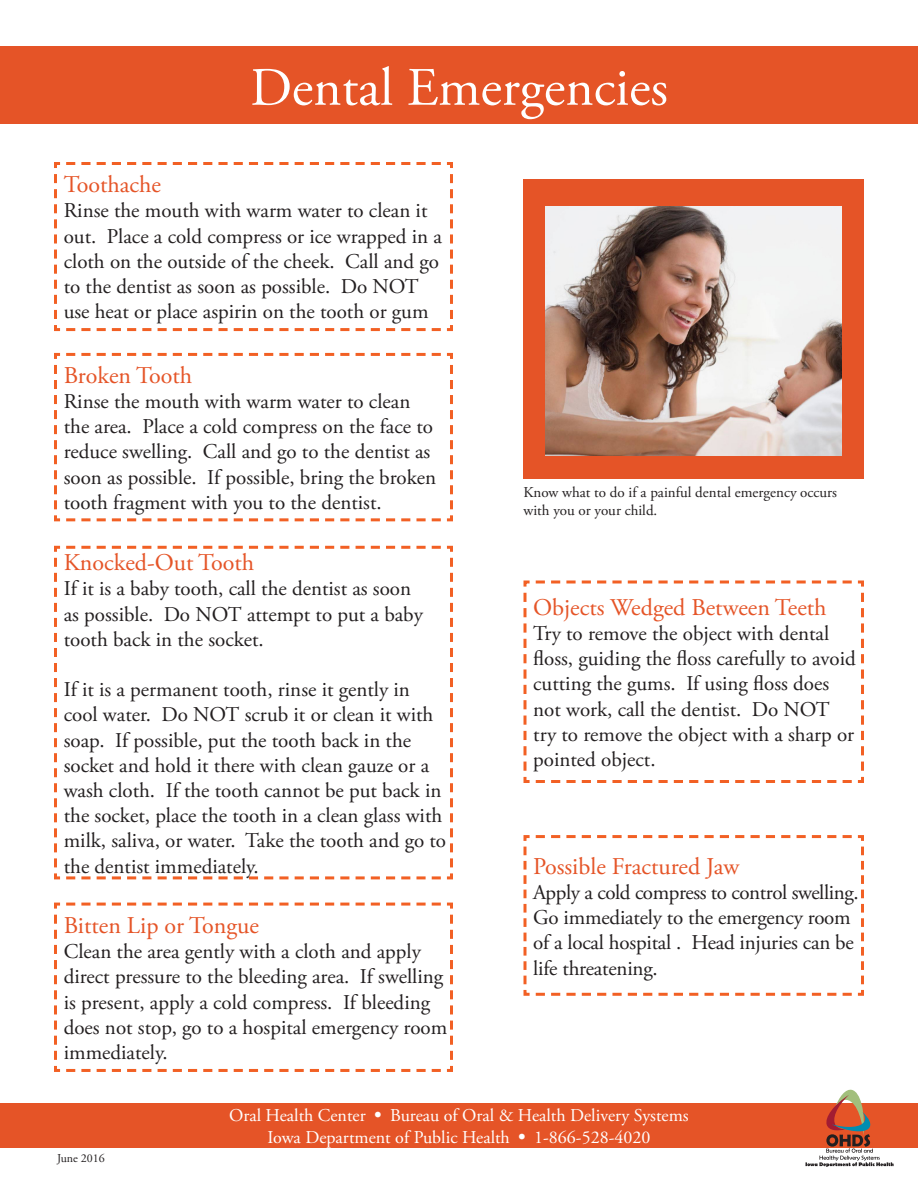
<style>
.page{position:relative;width:918px;height:1188px;background:#fff}
.page>*{position:absolute;margin:0;border:0;box-sizing:border-box;transform-origin:0 0}
.t1{font:54px "Adobe Garamond Pro";color:#fff}
.t2{font:24px "Adobe Garamond Pro";color:#e55427}
.t3{font:21px/25.2px "Adobe Garamond Pro";color:#231f20}
.t4{font:18px "Adobe Garamond Pro";color:#fff}
.t5{font:15px/18px "Adobe Garamond Pro";color:#231f20}
.t6{font:12px "Adobe Garamond Pro";color:#231f20}
.s1{font-family:"Helvetica"}
</style>
<div class="page">
<div style="left:0;top:46px;width:918px;height:78px;background:#e55427"></div>
<svg style="left:54px;top:162px;width:399px;height:170px"></svg>
<svg style="left:54px;top:545px;width:399px;height:335px"></svg>
<svg style="left:54px;top:352px;width:399px;height:170px"></svg>
<svg style="left:54px;top:902px;width:399px;height:170px"></svg>
<svg style="left:523px;top:580px;width:341px;height:203px"></svg>
<svg style="left:523px;top:835px;width:341px;height:161px"></svg>
<div style="left:0;top:1103px;width:918px;height:44px;background:#e55427"></div>
<div style="left:524px;top:179px;width:340px;height:300px;background:#e55427"></div>
<img style="left:546px;top:206px;width:295px;height:249px">
<svg style="left:805px;top:1090px;width:89px;height:77px"></svg>
<p class="t1" style="left:250px;top:55px;width:419px">Dental Emergencies</p>
<p class="t2" style="left:64px;top:170px;width:99px">Toothache</p>
<p class="t3" style="left:64px;top:199px;width:380px">Rinse the mouth with warm water to clean it out. Place a cold compress or ice wrapped in a cloth on the outside of the cheek. Call and go to the dentist as soon as possible. Do NOT use heat or place aspirin on the tooth or gum</p>
<p class="t2" style="left:64px;top:361px;width:130px">Broken Tooth</p>
<p class="t3" style="left:64px;top:390px;width:374px">Rinse the mouth with warm water to clean the area. Place a cold compress on the face to reduce swelling. Call and go to the dentist as soon as possible. If possible, bring the broken tooth fragment with you to the dentist.</p>
<p class="t2" style="left:64px;top:548px;width:192px">Knocked-Out Tooth</p>
<p class="t3" style="left:64px;top:577px;width:361px">If it is a baby tooth, call the dentist as soon as possible. Do NOT attempt to put a baby tooth back in the socket.</p>
<p class="t3" style="left:64px;top:678px;width:384px">If it is a permanent tooth, rinse it gently in cool water. Do NOT scrub it or clean it with soap. If possible, put the tooth back in the socket and hold it there with clean gauze or a wash cloth. If the tooth cannot be put back in the socket, place the tooth in a clean glass with milk, saliva, or water. Take the tooth and go to the dentist immediately.</p>
<p class="t2" style="left:64px;top:911px;width:197px">Bitten Lip or Tongue</p>
<p class="t3" style="left:64px;top:940px;width:385px">Clean the area gently with a cloth and apply direct pressure to the bleeding area. If swelling is present, apply a cold compress. If bleeding does not stop, go to a hospital emergency room immediately.</p>
<p class="t5" style="left:524px;top:484px;width:315px">Know what to do if a painful dental emergency occurs with you or your child.</p>
<p class="t2" style="left:533px;top:593px;width:295px">Objects Wedged Between Teeth</p>
<p class="t3" style="left:533px;top:622px;width:324px">Try to remove the object with dental floss, guiding the floss carefully to avoid cutting the gums. If using floss does not work, call the dentist. Do NOT try to remove the object with a sharp or pointed object.</p>
<p class="t2" style="left:533px;top:852px;width:208px">Possible Fractured Jaw</p>
<p class="t3" style="left:533px;top:880px;width:327px">Apply a cold compress to control swelling.<br>Go immediately to the emergency room of a local hospital . Head injuries can be life threatening.</p>
<p class="t6" style="left:57px;top:1151px;width:49px">June 2016</p>
<p class="t4" style="left:229px;top:1104px;width:461px">Oral Health Center <span class="s1">•</span> Bureau of Oral &amp; Health Delivery Systems</p>
<p class="t4" style="left:267px;top:1126px;width:385px">Iowa Department of Public Health <span class="s1">•</span> 1-866-528-4020</p>
</div>
